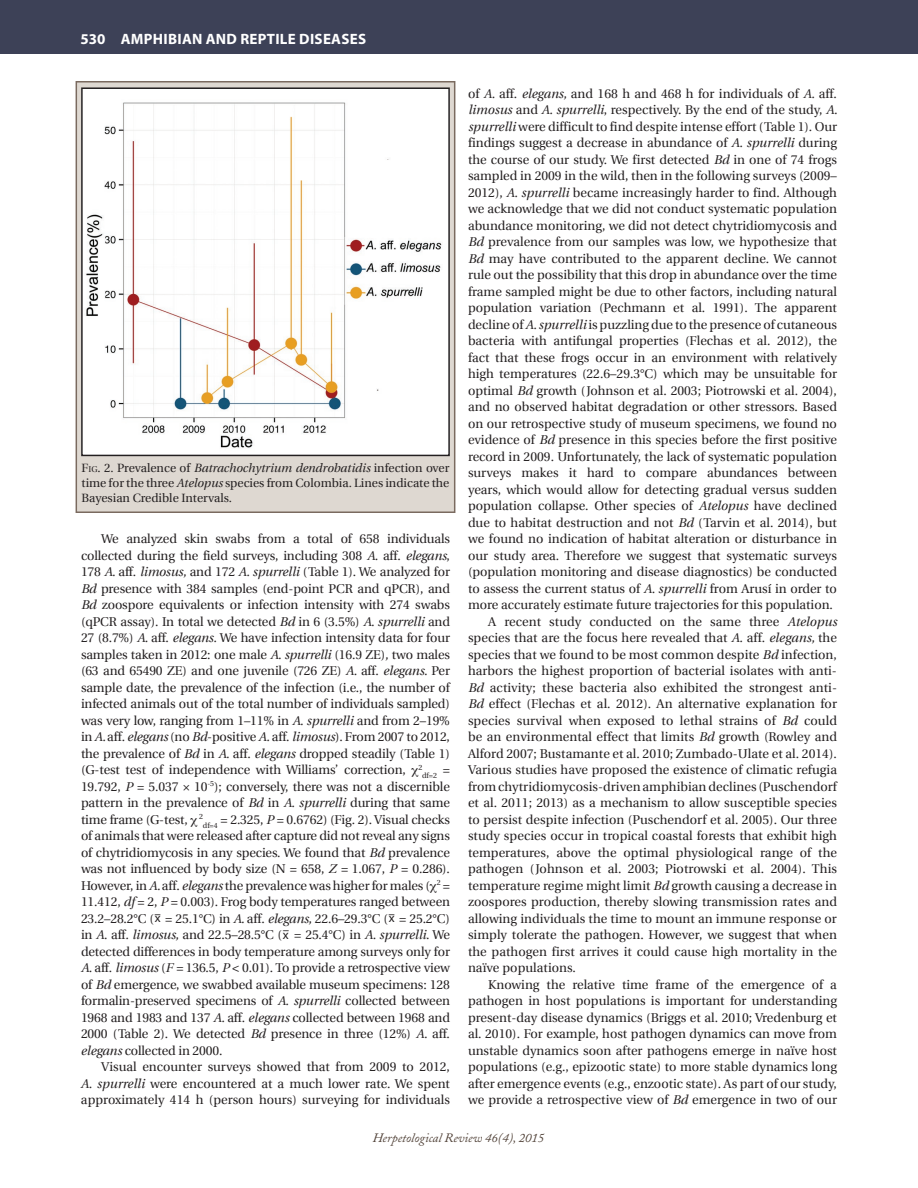
<style>
.page{position:relative;width:918px;height:1188px;background:#fff}
.page>*{position:absolute;margin:0;border:0;box-sizing:border-box;transform-origin:0 0}
.t1{font:700 15px "Myriad Pro";letter-spacing:.02em;color:#fff}
.t2{font:12.75px/16.5px "Utopia";letter-spacing:-.01em;color:#231f20;text-align:justify}
.t3{font:italic 12.75px "Adobe Caslon";color:#504137}
.t4{font:12.75px "Myriad Pro";color:#231f20}
.t5{font:12px/15px "Utopia";color:#231f20;text-align:justify}
.t6{font:7.5px "Utopia";color:#231f20}
.s1{font-style:inherit}
.s2{font-size:8.4px}
.s3{font-style:italic}
</style>
<div class="page">
<div style="left:0;top:0;width:918px;height:54px;background:#3d4157"></div>
<div style="left:76px;top:81px;width:379px;height:432px;background:#ded8d1;border:2px solid #7a6a5f"></div>
<img style="left:84px;top:90px;width:363px;height:363px">
<div style="left:81px;top:87px;width:369px;height:369px;border:2px solid #231f20"></div>
<p class="t1" style="left:80px;top:29px;width:287px">530 AMPHIBIAN AND REPTILE DISEASES</p>
<p class="t5" style="left:82px;top:461px;width:369px"><span class="s1">F</span><span class="s2">ig</span><span class="s1">.</span> 2. Prevalence of <span class="s3">Batrachochytrium dendrobatidis</span> infection over time for the three <span class="s3">Atelopus</span> species from Colombia. Lines indicate the Bayesian Credible Intervals.</p>
<p class="t2" style="left:81px;top:531px;width:371px;text-indent:20px">We analyzed skin swabs from a total of 658 individuals collected during the field surveys, including 308 <span class="s3">A.</span> aff. <span class="s3">elegans</span>, 178 <span class="s3">A.</span> aff. <span class="s3">limosus,</span> and 172 <span class="s3">A. spurrelli</span> (Table 1). We analyzed for <span class="s3">Bd</span> presence with 384 samples (end-point PCR and qPCR), and <span class="s3">Bd</span> zoospore equivalents or infection intensity with 274 swabs (qPCR assay). In total we detected <span class="s3">Bd</span> in 6 (3.5%) <span class="s3">A. spurrelli</span> and 27 (8.7%) <span class="s3">A.</span> aff. <span class="s3">elegans.</span> We have infection intensity data for four samples taken in 2012: one male <span class="s3">A. spurrelli</span> (16.9 ZE)<span class="s3">,</span> two males (63 and 65490 ZE) and one juvenile (726 ZE) <span class="s3">A.</span> aff. <span class="s3">elegans.</span> Per sample date, the prevalence of the infection (i.e., the number of infected animals out of the total number of individuals sampled) was very low, ranging from 1–11% in <span class="s3">A. spurrelli</span> and from 2–19% in <span class="s3">A.</span> aff. <span class="s3">elegans</span> (no <span class="s3">Bd</span>-positive <span class="s3">A.</span> aff. <span class="s3">limosus</span>). From 2007 to 2012, the prevalence of <span class="s3">Bd</span> in <span class="s3">A.</span> aff. <span class="s3">elegans</span> dropped steadily (Table 1) (G-test test of independence with Williams’ correction, <sup>2</sup></p>
<p class="t6" style="left:422px;top:772px;width:29px">df=2 <sup>=</sup></p>
<p class="t2" style="left:81px;top:778px;width:371px">19.792, <span class="s3">P</span> = 5.037 × 10<sup>-5</sup>); conversely, there was not a discernible pattern in the prevalence of <span class="s3">Bd</span> in <span class="s3">A. spurrelli</span> during that same time frame (G-test,</p>
<p class="t2" style="left:81px;top:811px;width:371px;text-indent:122px"><sub>df=4</sub> = 2.325, <span class="s3">P</span> = 0.6762) (Fig. 2). Visual checks of animals that were released after capture did not reveal any signs of chytridiomycosis in any species. We found that <span class="s3">Bd</span> prevalence was not influenced by body size (N = 658, <span class="s3">Z =</span> 1.067, <span class="s3">P</span> = 0.286).<br>However, in <span class="s3">A.</span>aff. <span class="s3">elegans</span> the prevalence was higher for males ( <sup>2</sup> = 11.412, <span class="s3">df</span> = 2, <span class="s3">P</span> = 0.003). Frog body temperatures ranged between 23.2–28.2°C (</p>
<p class="t6" style="left:199px;top:813px;width:5px">2</p>
<p class="t4" style="left:155px;top:908px;width:8px">–x</p>
<p class="t2" style="left:165px;top:910px;width:224px">= 25.1°C) in <span class="s3">A.</span> aff. <span class="s3">elegans,</span> 22.6–29.3°C (</p>
<p class="t4" style="left:388px;top:908px;width:8px">–x</p>
<p class="t2" style="left:399px;top:910px;width:52px">= 25.2°C)</p>
<p class="t2" style="left:81px;top:927px;width:203px">in <span class="s3">A</span>. aff<span class="s3">. limosus,</span> and 22.5–28.5°C (</p>
<p class="t4" style="left:283px;top:924px;width:8px">–x</p>
<p class="t2" style="left:81px;top:927px;width:371px;text-indent:213px">= 25.4°C) in <span class="s3">A. spurrelli</span>. We detected differences in body temperature among surveys only for <span class="s3">A.</span> aff. <span class="s3">limosus</span> (<span class="s3">F =</span> 136.5, <span class="s3">P</span> &lt; 0.01). To provide a retrospective view of <span class="s3">Bd</span> emergence, we swabbed available museum specimens: 128 formalin-preserved specimens of <span class="s3">A. spurrelli</span> collected between 1968 and 1983 and 137 <span class="s3">A.</span> aff. <span class="s3">elegans</span> collected between 1968 and 2000 (Table 2). We detected <span class="s3">Bd</span> presence in three (12%) <span class="s3">A.</span> aff. <span class="s3">elegans</span> collected in 2000.</p>
<p class="t2" style="left:81px;top:1059px;width:371px;text-indent:20px">Visual encounter surveys showed that from 2009 to 2012, <span class="s3">A. spurrelli</span> were encountered at a much lower rate. We spent approximately 414 h (person hours) surveying for individuals</p>
<p class="t2" style="left:468px;top:85px;width:371px">of <span class="s3">A.</span> aff. <span class="s3">elegans,</span> and 168 h and 468 h for individuals of <span class="s3">A.</span> aff. <span class="s3">limosus</span> and <span class="s3">A. spurrelli</span>, respectively. By the end of the study, <span class="s3">A. spurrelli</span> were difficult to find despite intense effort (Table 1). Our findings suggest a decrease in abundance of <span class="s3">A. spurrelli</span> during the course of our study. We first detected <span class="s3">Bd</span> in one of 74 frogs sampled in 2009 in the wild, then in the following surveys (2009– 2012), <span class="s3">A. spurrelli</span> became increasingly harder to find. Although we acknowledge that we did not conduct systematic population abundance monitoring, we did not detect chytridiomycosis and <span class="s3">Bd</span> prevalence from our samples was low, we hypothesize that <span class="s3">Bd</span> may have contributed to the apparent decline. We cannot rule out the possibility that this drop in abundance over the time frame sampled might be due to other factors, including natural population variation (Pechmann et al. 1991). The apparent decline of <span class="s3">A. spurrelli</span> is puzzling due to the presence of cutaneous bacteria with antifungal properties (Flechas et al. 2012), the fact that these frogs occur in an environment with relatively high temperatures (22.6–29.3°C) which may be unsuitable for optimal <span class="s3">Bd</span> growth (Johnson et al. 2003; Piotrowski et al. 2004), and no observed habitat degradation or other stressors. Based on our retrospective study of museum specimens, we found no evidence of <span class="s3">Bd</span> presence in this species before the first positive record in 2009. Unfortunately, the lack of systematic population surveys makes it hard to compare abundances between years, which would allow for detecting gradual versus sudden population collapse. Other species of <span class="s3">Atelopus</span> have declined due to habitat destruction and not <span class="s3">Bd</span> (Tarvin et al. 2014), but we found no indication of habitat alteration or disturbance in our study area. Therefore we suggest that systematic surveys (population monitoring and disease diagnostics) be conducted to assess the current status of <span class="s3">A. spurrelli</span> from Arusí in order to more accurately estimate future trajectories for this population.</p>
<p class="t2" style="left:468px;top:613px;width:371px;text-indent:20px">A recent study conducted on the same three <span class="s3">Atelopus </span>species that are the focus here revealed that <span class="s3">A.</span> aff. <span class="s3">elegans,</span> the species that we found to be most common despite <span class="s3">Bd</span> infection, harbors the highest proportion of bacterial isolates with anti-<span class="s3">Bd</span> activity; these bacteria also exhibited the strongest anti-<span class="s3">Bd</span> effect (Flechas et al. 2012). An alternative explanation for species survival when exposed to lethal strains of <span class="s3">Bd</span> could be an environmental effect that limits <span class="s3">Bd</span> growth (Rowley and Alford 2007; Bustamante et al. 2010; Zumbado-Ulate et al. 2014).<br>Various studies have proposed the existence of climatic refugia from chytridiomycosis-driven amphibian declines (Puschendorf et al. 2011; 2013) as a mechanism to allow susceptible species to persist despite infection (Puschendorf et al. 2005). Our three study species occur in tropical coastal forests that exhibit high temperatures, above the optimal physiological range of the pathogen (Johnson et al. 2003; Piotrowski et al. 2004). This temperature regime might limit <span class="s3">Bd</span> growth causing a decrease in zoospores production, thereby slowing transmission rates and allowing individuals the time to mount an immune response or simply tolerate the pathogen. However, we suggest that when the pathogen first arrives it could cause high mortality in the naïve populations.</p>
<p class="t2" style="left:468px;top:976px;width:371px;text-indent:20px">Knowing the relative time frame of the emergence of a pathogen in host populations is important for understanding present-day disease dynamics (Briggs et al. 2010; Vredenburg et al. 2010). For example, host pathogen dynamics can move from unstable dynamics soon after pathogens emerge in naïve host populations (e.g., epizootic state) to more stable dynamics long after emergence events (e.g., enzootic state). As part of our study, we provide a retrospective view of <span class="s3">Bd</span> emergence in two of our</p>
<p class="t3" style="left:373px;top:1131px;width:173px">Herpetological Review 46(4), 2015</p>
</div>
